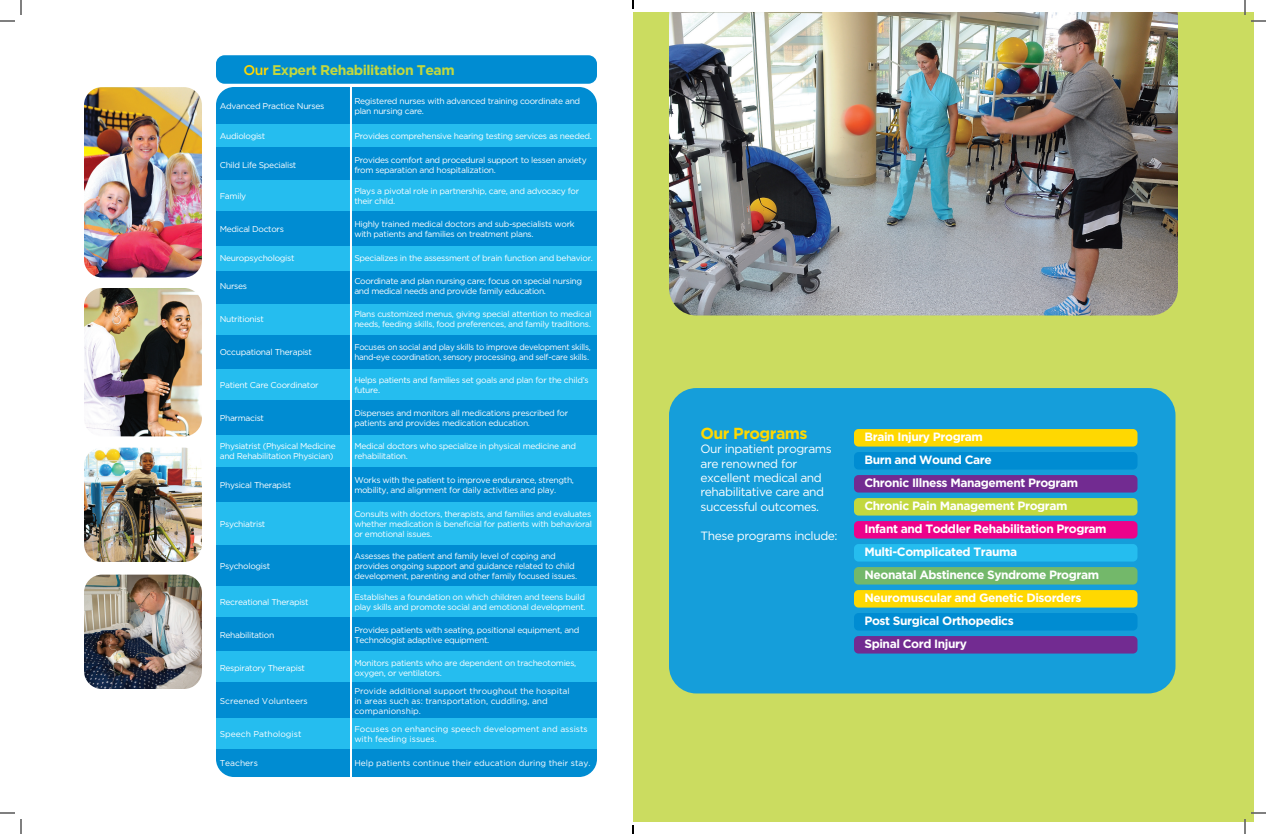
<style>
.page{position:relative;width:1266px;height:834px;background:#fff}
.page>*{position:absolute;margin:0;border:0;box-sizing:border-box;transform-origin:0 0}
.t1{font:700 16px "Gotham";letter-spacing:-.035em;color:#ffd801}
.t2{font:700 14px "Gotham";letter-spacing:-.035em;color:#c2d83f}
.t3{font:700 12px/23px "Gotham";letter-spacing:-.035em;color:#fff}
.t4{font:12px/14.4px "Gotham";letter-spacing:-.035em;color:#fff}
.t5{font:8.5px/10px "Gotham";letter-spacing:-.035em;color:#fff}
.t6{font:8.5px/10.2px "Gotham";color:#fff}
.t7{font:8.5px/10px "Gotham";letter-spacing:-.035em;color:#fff;scale:.95 1}
.s1{font-weight:500;color:#ffd801}
</style>
<div class="page">
<div style="left:633px;top:12px;width:621px;height:810px;background:#cbdc60"></div>
<img style="left:669px;top:12px;width:509px;height:303px">
<div style="left:669px;top:388px;width:507px;height:305px;background:#159eda;border-radius:27px"></div>
<div style="left:854px;top:429px;width:284px;height:18px;background:#ffd801;border-radius:4px"></div>
<div style="left:854px;top:452px;width:284px;height:18px;background:#008cd2;border-radius:4px"></div>
<div style="left:854px;top:475px;width:284px;height:18px;background:#722b91;border-radius:4px"></div>
<div style="left:854px;top:498px;width:284px;height:18px;background:#c2d83f;border-radius:4px"></div>
<div style="left:854px;top:521px;width:284px;height:18px;background:#ed028a;border-radius:4px"></div>
<div style="left:854px;top:544px;width:284px;height:18px;background:#25bdef;border-radius:4px"></div>
<div style="left:854px;top:567px;width:284px;height:18px;background:#73b86a;border-radius:4px"></div>
<div style="left:854px;top:590px;width:284px;height:18px;background:#ffd801;border-radius:4px"></div>
<div style="left:854px;top:613px;width:284px;height:18px;background:#008cd2;border-radius:4px"></div>
<div style="left:854px;top:636px;width:284px;height:18px;background:#722b91;border-radius:4px"></div>
<img style="left:84px;top:87px;width:118px;height:190px">
<img style="left:84px;top:288px;width:118px;height:148px">
<img style="left:84px;top:448px;width:118px;height:114px">
<img style="left:84px;top:575px;width:118px;height:114px">
<div style="left:216px;top:55px;width:381px;height:29px;background:#008cd2;border-radius:9px"></div>
<div style="left:216px;top:87px;width:381px;height:690px;background:#008cd2;border-radius:18px"></div>
<div style="left:216px;top:124px;width:381px;height:23px;background:#25bdef"></div>
<div style="left:216px;top:180px;width:381px;height:31px;background:#25bdef"></div>
<div style="left:216px;top:246px;width:381px;height:25px;background:#25bdef"></div>
<div style="left:216px;top:304px;width:381px;height:31px;background:#25bdef"></div>
<div style="left:216px;top:370px;width:381px;height:30px;background:#25bdef"></div>
<div style="left:216px;top:436px;width:381px;height:31px;background:#25bdef"></div>
<div style="left:216px;top:502px;width:381px;height:44px;background:#25bdef"></div>
<div style="left:216px;top:586px;width:381px;height:31px;background:#25bdef"></div>
<div style="left:216px;top:652px;width:381px;height:30px;background:#25bdef"></div>
<div style="left:216px;top:718px;width:381px;height:31px;background:#25bdef"></div>
<hr style="left:350px;top:85px;width:2px;height:694px;background:#fff">
<svg style="left:0;top:0;width:22px;height:22px"></svg>
<svg style="left:0;top:812px;width:22px;height:22px"></svg>
<svg style="left:1244px;top:0;width:22px;height:22px"></svg>
<svg style="left:1244px;top:812px;width:22px;height:22px"></svg>
<svg style="left:632px;top:0;width:2px;height:9px"></svg>
<svg style="left:632px;top:825px;width:2px;height:9px"></svg>
<h2 class="t2" style="left:244px;top:61px;width:213px"><span class="s1">Our</span> Expert Rehabilitation Team</h2>
<p class="t5" style="left:220px;top:101px;width:106px">Advanced Practice Nurses</p>
<p class="t5" style="left:354px;top:96px;width:227px">Registered nurses with advanced training coordinate and plan nursing care.</p>
<p class="t5" style="left:220px;top:131px;width:47px">Audiologist</p>
<p class="t5" style="left:354px;top:131px;width:239px">Provides comprehensive hearing testing services as needed.</p>
<p class="t5" style="left:220px;top:159px;width:78px">Child Life Specialist</p>
<p class="t5" style="left:354px;top:154px;width:234px">Provides comfort and procedural support to lessen anxiety from separation and hospitalization.</p>
<p class="t5" style="left:220px;top:191px;width:28px">Family</p>
<p class="t5" style="left:354px;top:186px;width:226px">Plays a pivotal role in partnership, care, and advocacy for their child.</p>
<p class="t5" style="left:220px;top:224px;width:66px">Medical Doctors</p>
<p class="t5" style="left:354px;top:219px;width:222px">Highly trained medical doctors and sub-specialists work with patients and families on treatment plans.</p>
<p class="t5" style="left:220px;top:252px;width:76px">Neuropsychologist</p>
<p class="t5" style="left:354px;top:252px;width:240px">Specializes in the assessment of brain function and behavior.</p>
<p class="t5" style="left:220px;top:281px;width:29px">Nurses</p>
<p class="t5" style="left:354px;top:276px;width:229px">Coordinate and plan nursing care; focus on special nursing and medical needs and provide family education.</p>
<p class="t5" style="left:220px;top:314px;width:46px">Nutritionist</p>
<p class="t5" style="left:354px;top:309px;width:239px">Plans customized menus, giving special attention to medical needs, feeding skills, food preferences, and family traditions.</p>
<p class="t5" style="left:220px;top:347px;width:94px">Occupational Therapist</p>
<p class="t7" style="left:354px;top:342px;width:250px">Focuses on social and play skills to improve development skills, hand-eye coordination, sensory processing, and self-care skills.</p>
<p class="t5" style="left:220px;top:380px;width:100px">Patient Care Coordinator</p>
<p class="t5" style="left:354px;top:375px;width:236px">Helps patients and families set goals and plan for the child’s future.</p>
<p class="t5" style="left:220px;top:413px;width:46px">Pharmacist</p>
<p class="t5" style="left:354px;top:408px;width:215px">Dispenses and monitors all medications prescribed for patients and provides medication education.</p>
<p class="t5" style="left:220px;top:441px;width:118px">Physiatrist (Physical Medicine and Rehabilitation Physician)</p>
<p class="t5" style="left:354px;top:441px;width:223px">Medical doctors who specialize in physical medicine and rehabilitation.</p>
<p class="t5" style="left:220px;top:479px;width:73px">Physical Therapist</p>
<p class="t5" style="left:354px;top:474px;width:221px">Works with the patient to improve endurance, strength, mobility, and alignment for daily activities and play.</p>
<p class="t5" style="left:220px;top:519px;width:47px">Psychiatrist</p>
<p class="t5" style="left:354px;top:509px;width:239px;text-align:justify">Consults with doctors, therapists, and families and evaluates whether medication is beneficial for patients with behavioral or emotional issues.</p>
<p class="t5" style="left:220px;top:561px;width:52px">Psychologist</p>
<p class="t5" style="left:354px;top:551px;width:224px">Assesses the patient and family level of coping and provides ongoing support and guidance related to child development, parenting and other family focused issues.</p>
<p class="t5" style="left:220px;top:597px;width:90px">Recreational Therapist</p>
<p class="t5" style="left:354px;top:592px;width:233px">Establishes a foundation on which children and teens build play skills and promote social and emotional development.</p>
<p class="t5" style="left:220px;top:630px;width:56px">Rehabilitation</p>
<p class="t5" style="left:354px;top:625px;width:227px">Provides patients with seating, positional equipment, and<br>Technologist adaptive equipment.</p>
<p class="t5" style="left:220px;top:663px;width:87px">Respiratory Therapist</p>
<p class="t5" style="left:354px;top:658px;width:224px">Monitors patients who are dependent on tracheotomies, oxygen, or ventilators.</p>
<p class="t6" style="left:220px;top:696px;width:90px">Screened Volunteers</p>
<p class="t6" style="left:354px;top:686px;width:217px">Provide additional support throughout the hospital in areas such as: transportation, cuddling, and companionship.</p>
<p class="t6" style="left:220px;top:729px;width:83px">Speech Pathologist</p>
<p class="t6" style="left:354px;top:724px;width:235px">Focuses on enhancing speech development and assists with feeding issues.</p>
<p class="t6" style="left:220px;top:758px;width:40px">Teachers</p>
<p class="t6" style="left:354px;top:758px;width:238px">Help patients continue their education during their stay.</p>
<h1 class="t1" style="left:700px;top:423px;width:109px">Our Programs</h1>
<h3 class="t4" style="left:700px;top:442px;width:133px">Our inpatient programs are renowned for excellent medical and rehabilitative care and successful outcomes.</h3>
<h3 class="t4" style="left:700px;top:528px;width:139px">These programs include:</h3>
<p class="t3" style="left:864px;top:425px;width:244px">Brain Injury Program<br>Burn and Wound Care<br>Chronic Illness Management Program<br>Chronic Pain Management Program<br>Infant and Toddler Rehabilitation Program<br>Multi-Complicated Trauma<br>Neonatal Abstinence Syndrome Program<br>Neuromuscular and Genetic Disorders<br>Post Surgical Orthopedics<br>Spinal Cord Injury</p>
</div>
